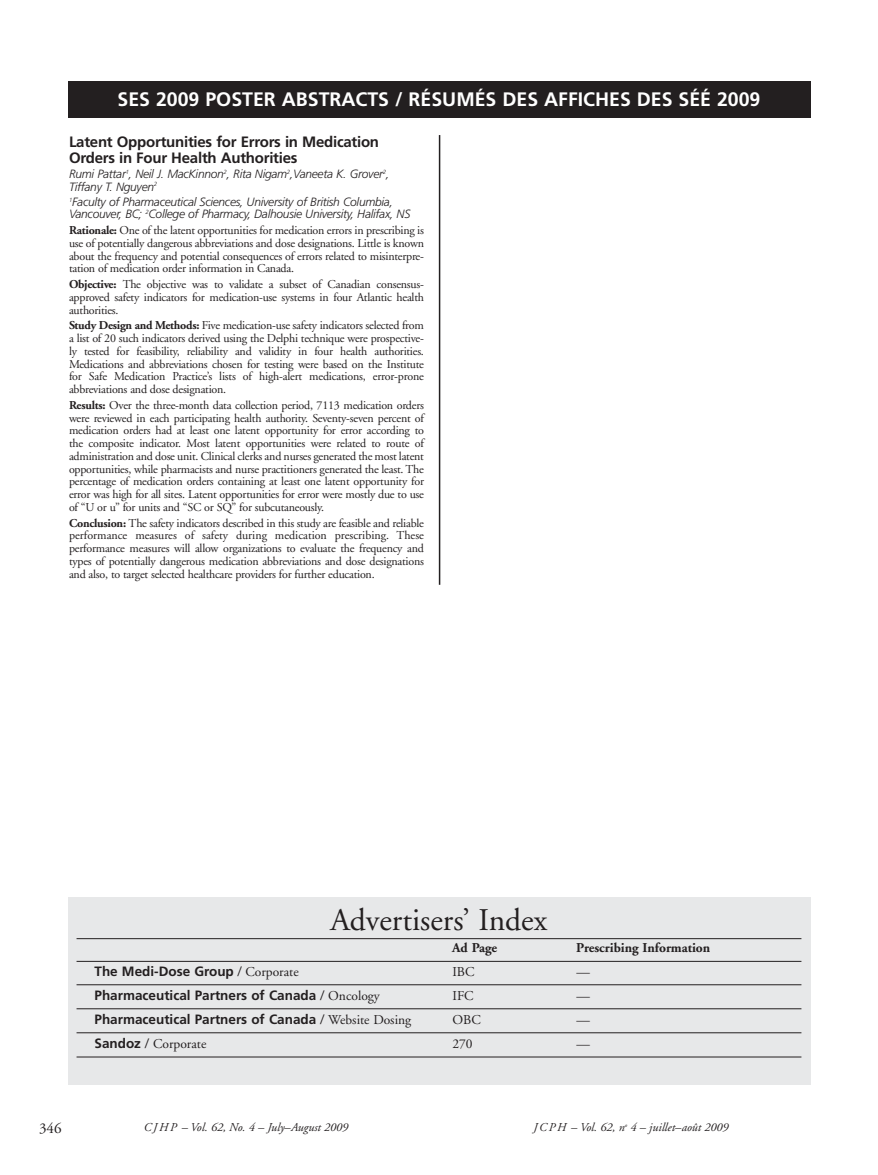
<style>
.page{position:relative;width:878px;height:1175px;background:#fff}
.page>*{position:absolute;margin:0;border:0;box-sizing:border-box;transform-origin:0 0}
.t1{font:31.5px "Adobe Garamond";color:#231f20}
.t2{font:700 19.5px "Frutiger";color:#fff}
.t3{font:700 15px/15.8px "Frutiger";letter-spacing:-.015em;color:#231f20}
.t4{font:15px "Adobe Garamond";color:#231f20}
.t5{font:700 13.5px "Frutiger";color:#231f20}
.t6{font:13.5px "Adobe Garamond";color:#231f20}
.t7{font:700 13.5px "Adobe Garamond";color:#231f20}
.t8{font:12px/12.8px "Adobe Garamond";letter-spacing:-.02em;color:#231f20;text-align:justify}
.t9{font:italic 300 12px/12.3px "Frutiger";letter-spacing:-.02em;color:#231f20}
.t10{font:italic 12px "Adobe Garamond";color:#231f20}
.s1{font-weight:700}
.s2{font-weight:300}
.s3{font-family:"Adobe Garamond";font-weight:400}
.s4{font-family:"Frutiger";font-weight:700}
.s5{font-family:"Frutiger";font-weight:300}
</style>
<div class="page">
<div style="left:68px;top:81px;width:742px;height:36px;background:#231f20"></div>
<hr style="left:439px;top:135px;width:1px;height:450px;background:#231f20">
<div style="left:68px;top:897px;width:742px;height:187px;background:#e7e8e9"></div>
<hr style="left:76px;top:938px;width:725px;height:1px;background:#231f20">
<hr style="left:76px;top:961px;width:725px;height:1px;background:#231f20">
<hr style="left:76px;top:984px;width:725px;height:1px;background:#231f20">
<hr style="left:76px;top:1008px;width:725px;height:1px;background:#231f20">
<hr style="left:76px;top:1032px;width:725px;height:1px;background:#231f20">
<hr style="left:76px;top:1056px;width:725px;height:1px;background:#231f20">
<h2 class="t2" style="left:117px;top:91px;width:644px">SES 2009 POSTER ABSTRACTS / RÉSUMÉS DES AFFICHES DES SÉÉ 2009</h2>
<p class="t3" style="left:69px;top:135px;width:311px">Latent Opportunities for Errors in Medication<br>Orders in Four Health Authorities</p>
<p class="t9" style="left:69px;top:169px;width:322px">Rumi Pattar<sup>1</sup>, Neil J. MacKinnon<sup>2</sup>, Rita Nigam<sup>2</sup>,Vaneeta K. Grover<sup>2</sup>,<br>Tiffany T. Nguyen<sup>2</sup></p>
<p class="t9" style="left:69px;top:196px;width:343px"><sup>1</sup>Faculty of Pharmaceutical Sciences, University of British Columbia,<br>Vancouver, BC; <sup>2</sup>College of Pharmacy, Dalhousie University, Halifax, NS</p>
<p class="t8" style="left:69px;top:225px;width:356px"><span class="s1">Rationale:</span> One of the latent opportunities for medication errors in prescribing is use of potentially dangerous abbreviations and dose designations. Little is known about the frequency and potential consequences of errors related to misinterpre&shy;tation of medication order information in Canada.</p>
<p class="t8" style="left:69px;top:279px;width:356px"><span class="s1">Objective:</span> The objective was to validate a subset of Canadian consensus&shy;approved safety indicators for medication-use systems in four Atlantic health authorities.</p>
<p class="t8" style="left:69px;top:320px;width:356px"><span class="s1">Study Design and Methods:</span> Five medication-use safety indicators selected from a list of 20 such indicators derived using the Delphi technique were prospective&shy;ly tested for feasibility, reliability and validity in four health authorities.<br>Medications and abbreviations chosen for testing were based on the Institute for Safe Medication Practice’s lists of high-alert medications, error-prone abbreviations and dose designation.</p>
<p class="t8" style="left:69px;top:400px;width:356px"><span class="s1">Results:</span> Over the three-month data collection period, 7113 medication orders were reviewed in each participating health authority. Seventy-seven percent of medication orders had at least one latent opportunity for error according to the composite indicator. Most latent opportunities were related to route of administration and dose unit. Clinical clerks and nurses generated the most latent opportunities, while pharmacists and nurse practitioners generated the least. The percentage of medication orders containing at least one latent opportunity for error was high for all sites. Latent opportunities for error were mostly due to use of “U or u” for units and “SC or SQ” for subcutaneously.</p>
<p class="t8" style="left:69px;top:517px;width:356px"><span class="s1">Conclusion:</span> The safety indicators described in this study are feasible and reliable performance measures of safety during medication prescribing. These performance measures will allow organizations to evaluate the frequency and types of potentially dangerous medication abbreviations and dose designations and also, to target selected healthcare providers for further education.</p>
<h1 class="t1" style="left:330px;top:907px;width:218px">Advertisers’ Index</h1>
<p class="t7" style="left:452px;top:942px;width:47px">Ad Page</p>
<p class="t7" style="left:576px;top:942px;width:135px">Prescribing Information</p>
<p class="t5" style="left:94px;top:965px;width:206px">The Medi-Dose Group <span class="s2">/</span> <span class="s3">Corporate</span></p>
<p class="t6" style="left:452px;top:966px;width:24px">IBC</p>
<p class="t6" style="left:576px;top:966px;width:15px">—</p>
<p class="t5" style="left:94px;top:989px;width:287px">Pharmaceutical Partners of Canada <span class="s2">/</span> <span class="s3">Oncology</span></p>
<p class="t6" style="left:452px;top:990px;width:23px">IFC</p>
<p class="t6" style="left:576px;top:990px;width:15px">—</p>
<p class="t5" style="left:94px;top:1013px;width:318px">Pharmaceutical Partners of Canada <span class="s2">/</span> <span class="s3">Website Dosing</span></p>
<p class="t6" style="left:452px;top:1014px;width:30px">OBC</p>
<p class="t6" style="left:576px;top:1014px;width:15px">—</p>
<p class="t6" style="left:94px;top:1038px;width:113px"><span class="s4">Sandoz</span> <span class="s5">/</span> Corporate</p>
<p class="t6" style="left:452px;top:1038px;width:22px">270</p>
<p class="t6" style="left:576px;top:1038px;width:15px">—</p>
<p class="t4" style="left:39px;top:1122px;width:24px">346</p>
<p class="t10" style="left:533px;top:1122px;width:197px">JCPH – Vol. 62, n<sup>o</sup> 4 – juillet–août 2009</p>
<p class="t10" style="left:144px;top:1122px;width:206px">CJHP – Vol. 62, No. 4 – July–August 2009</p>
</div>
